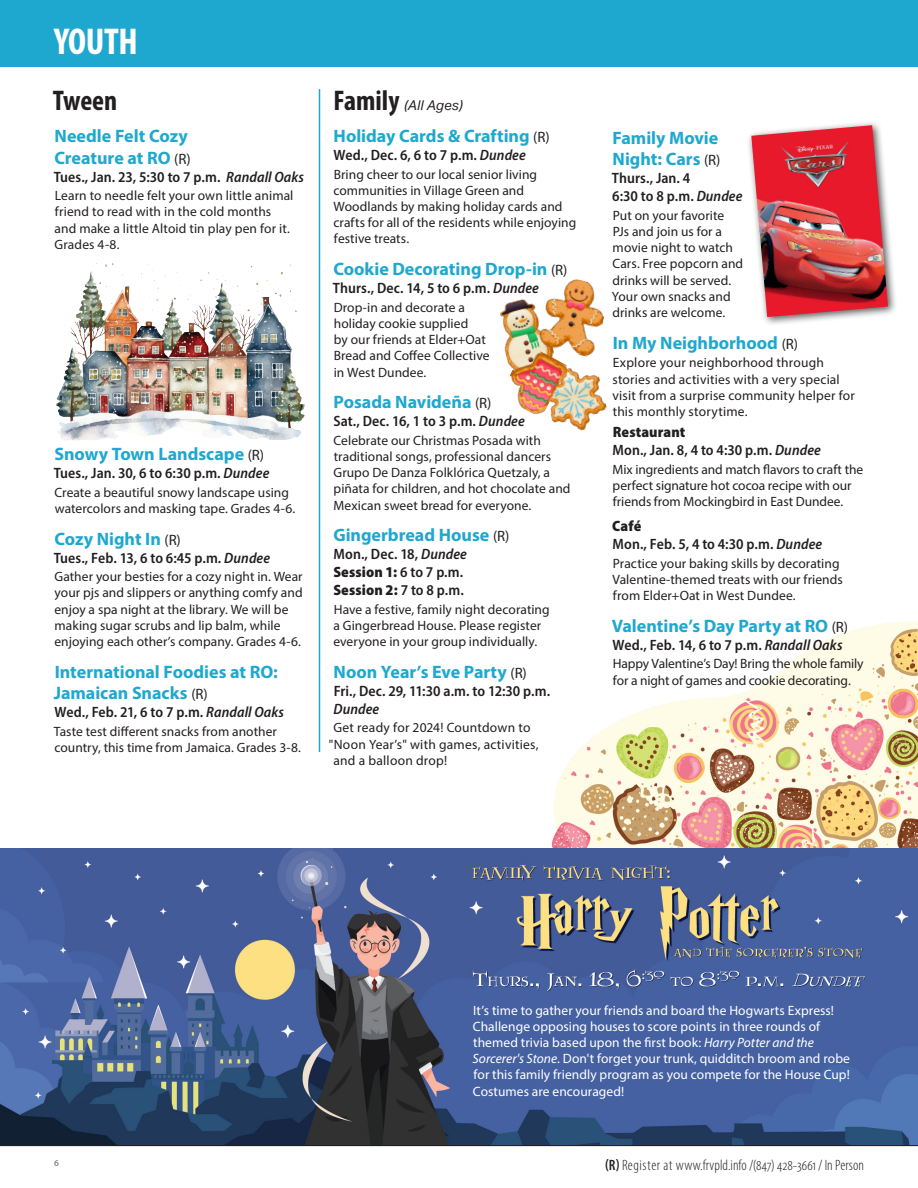
<style>
.page{position:relative;width:918px;height:1188px;background:#fff}
.page>*{position:absolute;margin:0;border:0;box-sizing:border-box;transform-origin:0 0}
.t1{font:700 condensed 37.5px "Myriad Pro";letter-spacing:-.015em;color:#fff}
.FEATURE_-_Heading{font:700 condensed 28.5px "Myriad Pro";letter-spacing:-.005em;color:#231f20}
.BASIC_-_Title{font:700 18px/21.6px "Myriad Pro";color:#1fa8cf}
.BASIC_-_Date___Time{font:600 semi-condensed 15px/18px "Myriad Pro";color:#231f20}
.Rust_Head_centered{font:300 condensed 15px "Myriad Pro";letter-spacing:.01em;color:#231f20}
.BASIC_-_Date___Time-2{font:900 semi-condensed 15px "Myriad Pro";letter-spacing:.005em;color:#231f20}
.BASIC_-_Sub-Title{font:900 semi-condensed 15px "Myriad Pro";letter-spacing:.005em;color:#231f20}
.BASIC_-_Paragraph_Myriad{font:13.5px/16.2px "Myriad Pro";letter-spacing:.005em;color:#231f20}
.BASIC_-_Paragraph_Myriad-2{font:13.5px/16.2px "Myriad Pro";letter-spacing:.005em;color:#fff}
.FEATURE_-_Heading-2{font:italic 13.5px "Aktiv Grotesk";letter-spacing:.02em;color:#231f20}
.t2{font:600 9px "Myriad Pro";color:#808285}
.s1{font-weight:400;font-size:15px;color:#231f20}
.s2{font-style:italic}
.s3{font-family:"Myriad Pro";font-weight:700;font-style:normal;font-stretch:condensed;font-size:28.5px}
.s4{font-weight:600}
</style>
<div class="page">
<img style="left:551px;top:622px;width:367px;height:226px">
<img style="left:0;top:848px;width:918px;height:297px">
<hr style="left:0;top:1145px;width:918px;height:1px;background:#231f20">
<div style="left:0;top:0;width:918px;height:67px;background:#1fa8cf"></div>
<hr style="left:319px;top:89px;width:1px;height:663px;background:#1fa8cf">
<div style="left:746px;top:120px;width:152px;height:207px;background:#231f20;opacity:.75"></div>
<img style="left:751px;top:125px;width:137px;height:192px">
<img style="left:56px;top:263px;width:249px;height:178px">
<img style="left:551px;top:368px;width:56px;height:63px">
<img style="left:500px;top:299px;width:36px;height:45px">
<img style="left:536px;top:279px;width:69px;height:78px">
<img style="left:504px;top:344px;width:65px;height:74px">
<p class="t1" style="left:54px;top:18px;width:85px">YOUTH</p>
<p class="FEATURE_-_Heading" style="left:53px;top:83px;width:66px">Tween</p>
<p class="BASIC_-_Title" style="left:54px;top:125px;width:138px">Needle Felt Cozy<br>Creature at RO <span class="s1">(R)</span></p>
<p class="BASIC_-_Date___Time" style="left:54px;top:167px;width:252px">Tues., Jan. 23, 5:30 to 7 p.m. <span class="s2">Randall Oaks</span></p>
<p class="BASIC_-_Paragraph_Myriad" style="left:54px;top:187px;width:241px">Learn to needle felt your own little animal friend to read with in the cold months and make a little Altoid tin play pen for it.<br>Grades 4-8.</p>
<p class="BASIC_-_Title" style="left:54px;top:443px;width:211px">Snowy Town Landscape <span class="s1">(R)</span></p>
<p class="BASIC_-_Date___Time" style="left:54px;top:464px;width:217px">Tues., Jan. 30, 6 to 6:30 p.m. <span class="s2">Dundee</span></p>
<p class="BASIC_-_Paragraph_Myriad" style="left:54px;top:484px;width:242px">Create a beautiful snowy landscape using watercolors and masking tape. Grades 4-6.</p>
<p class="BASIC_-_Title" style="left:54px;top:527px;width:128px">Cozy Night In <span class="s1">(R)</span></p>
<p class="BASIC_-_Date___Time" style="left:54px;top:548px;width:218px">Tues., Feb. 13, 6 to 6:45 p.m. <span class="s2">Dundee</span></p>
<p class="BASIC_-_Paragraph_Myriad" style="left:54px;top:568px;width:250px">Gather your besties for a cozy night in. Wear your pjs and slippers or anything comfy and enjoy a spa night at the library. We will be making sugar scrubs and lip balm, while enjoying each other’s company. Grades 4-6.</p>
<p class="BASIC_-_Title" style="left:54px;top:660px;width:226px">International Foodies at RO:<br>Jamaican Snacks <span class="s1">(R)</span></p>
<p class="BASIC_-_Date___Time" style="left:55px;top:703px;width:231px">Wed., Feb. 21, 6 to 7 p.m. <span class="s2">Randall Oaks</span></p>
<p class="BASIC_-_Paragraph_Myriad" style="left:54px;top:723px;width:249px">Taste test different snacks from another country, this time from Jamaica. Grades 3-8.</p>
<p class="FEATURE_-_Heading-2" style="left:334px;top:98px;width:130px"><span class="s3">Family</span> (All Ages)</p>
<p class="BASIC_-_Title" style="left:334px;top:125px;width:218px">Holiday Cards &amp; Crafting <span class="s1">(R)</span></p>
<p class="BASIC_-_Date___Time" style="left:334px;top:146px;width:194px">Wed., Dec. 6, 6 to 7 p.m. <span class="s2">Dundee</span></p>
<p class="BASIC_-_Paragraph_Myriad" style="left:333px;top:166px;width:244px">Bring cheer to our local senior living communities in Village Green and Woodlands by making holiday cards and crafts for all of the residents while enjoying festive treats.</p>
<p class="BASIC_-_Title" style="left:333px;top:258px;width:236px">Cookie Decorating Drop-in <span class="s1">(R)</span></p>
<p class="BASIC_-_Date___Time" style="left:333px;top:279px;width:207px">Thurs., Dec. 14, 5 to 6 p.m. <span class="s2">Dundee</span></p>
<p class="BASIC_-_Paragraph_Myriad" style="left:334px;top:299px;width:157px">Drop-in and decorate a holiday cookie supplied<br>by our friends at Elder+Oat<br>Bread and Coffee Collective in West Dundee.</p>
<p class="BASIC_-_Title" style="left:334px;top:391px;width:159px">Posada Navideña <span class="s1">(R)</span></p>
<p class="BASIC_-_Date___Time" style="left:333px;top:412px;width:193px">Sat., Dec. 16, 1 to 3 p.m. <span class="s2">Dundee</span></p>
<p class="BASIC_-_Paragraph_Myriad" style="left:333px;top:432px;width:239px">Celebrate our Christmas Posada with traditional songs, professional dancers Grupo De Danza Folklórica Quetzaly, a piñata for children, and hot chocolate and Mexican sweet bread for everyone.</p>
<p class="BASIC_-_Title" style="left:333px;top:524px;width:177px">Gingerbread House <span class="s1">(R)</span></p>
<p class="BASIC_-_Date___Time" style="left:334px;top:545px;width:135px">Mon., Dec. 18, <span class="s2">Dundee</span></p>
<p class="BASIC_-_Date___Time-2" style="left:333px;top:562px;width:131px">Session 1: <span class="s4">6 to 7 p.m.</span></p>
<p class="BASIC_-_Date___Time-2" style="left:333px;top:580px;width:132px">Session 2: <span class="s4">7 to 8 p.m.</span></p>
<p class="BASIC_-_Paragraph_Myriad" style="left:333px;top:601px;width:218px">Have a festive, family night decorating a Gingerbread House. Please register everyone in your group individually.</p>
<p class="BASIC_-_Title" style="left:334px;top:660px;width:195px">Noon Year’s Eve Party <span class="s1">(R)</span></p>
<p class="BASIC_-_Date___Time" style="left:333px;top:681px;width:218px">Fri., Dec. 29, 11:30 a.m. to 12:30 p.m.<br><span class="s2">Dundee</span></p>
<p class="BASIC_-_Paragraph_Myriad" style="left:333px;top:720px;width:198px">Get ready for 2024! Countdown to</p>
<p class="BASIC_-_Paragraph_Myriad" style="left:329px;top:736px;width:211px">"Noon Year’s" with games, activities,</p>
<p class="BASIC_-_Paragraph_Myriad" style="left:334px;top:752px;width:115px">and a balloon drop!</p>
<p class="BASIC_-_Title" style="left:613px;top:126px;width:109px">Family Movie<br>Night: Cars <span class="s1">(R)</span></p>
<p class="BASIC_-_Date___Time" style="left:612px;top:169px;width:132px">Thurs., Jan. 4<br>6:30 to 8 p.m. <span class="s2">Dundee</span></p>
<p class="BASIC_-_Paragraph_Myriad" style="left:612px;top:207px;width:133px">Put on your favorite<br>PJs and join us for a movie night to watch<br>Cars. Free popcorn and drinks will be served.<br>Your own snacks and drinks are welcome.</p>
<p class="BASIC_-_Title" style="left:613px;top:331px;width:187px">In My Neighborhood <span class="s1">(R)</span></p>
<p class="BASIC_-_Paragraph_Myriad" style="left:612px;top:354px;width:244px">Explore your neighborhood through stories and activities with a very special visit from a surprise community helper for this monthly storytime.</p>
<p class="BASIC_-_Sub-Title" style="left:613px;top:422px;width:74px">Restaurant</p>
<p class="BASIC_-_Date___Time" style="left:613px;top:441px;width:210px">Mon., Jan. 8, 4 to 4:30 p.m. <span class="s2">Dundee</span></p>
<p class="BASIC_-_Paragraph_Myriad" style="left:613px;top:461px;width:252px">Mix ingredients and match flavors to craft the perfect signature hot cocoa recipe with our friends from Mockingbird in East Dundee.</p>
<p class="BASIC_-_Sub-Title" style="left:612px;top:516px;width:31px">Café</p>
<p class="BASIC_-_Date___Time" style="left:613px;top:535px;width:211px">Mon., Feb. 5, 4 to 4:30 p.m. <span class="s2">Dundee</span></p>
<p class="BASIC_-_Paragraph_Myriad" style="left:612px;top:555px;width:232px">Practice your baking skills by decorating<br>Valentine-themed treats with our friends from Elder+Oat in West Dundee.</p>
<p class="BASIC_-_Title" style="left:612px;top:614px;width:238px">Valentine’s Day Party at RO <span class="s1">(R)</span></p>
<p class="BASIC_-_Date___Time" style="left:613px;top:635px;width:232px">Wed., Feb. 14, 6 to 7 p.m. <span class="s2">Randall Oaks</span></p>
<p class="BASIC_-_Paragraph_Myriad" style="left:613px;top:656px;width:252px">Happy Valentine’s Day! Bring the whole family for a night of games and cookie decorating.</p>
<p class="BASIC_-_Paragraph_Myriad-2" style="left:473px;top:1002px;width:379px">It’s time to gather your friends and board the Hogwarts Express!<br>Challenge opposing houses to score points in three rounds of themed trivia based upon the first book: <span class="s2">Harry Potter and the Sorcerer's Stone</span>. Don't forget your trunk, quidditch broom and robe for this family friendly program as you compete for the House Cup!<br>Costumes are encouraged!</p>
<p class="t2" style="left:54px;top:1158px;width:6px">6</p>
<p class="Rust_Head_centered" style="left:605px;top:1156px;width:260px"><span class="s4">(R)</span> Register at www.frvpld.info /(847) 428-3661 / In Person</p>
</div>
